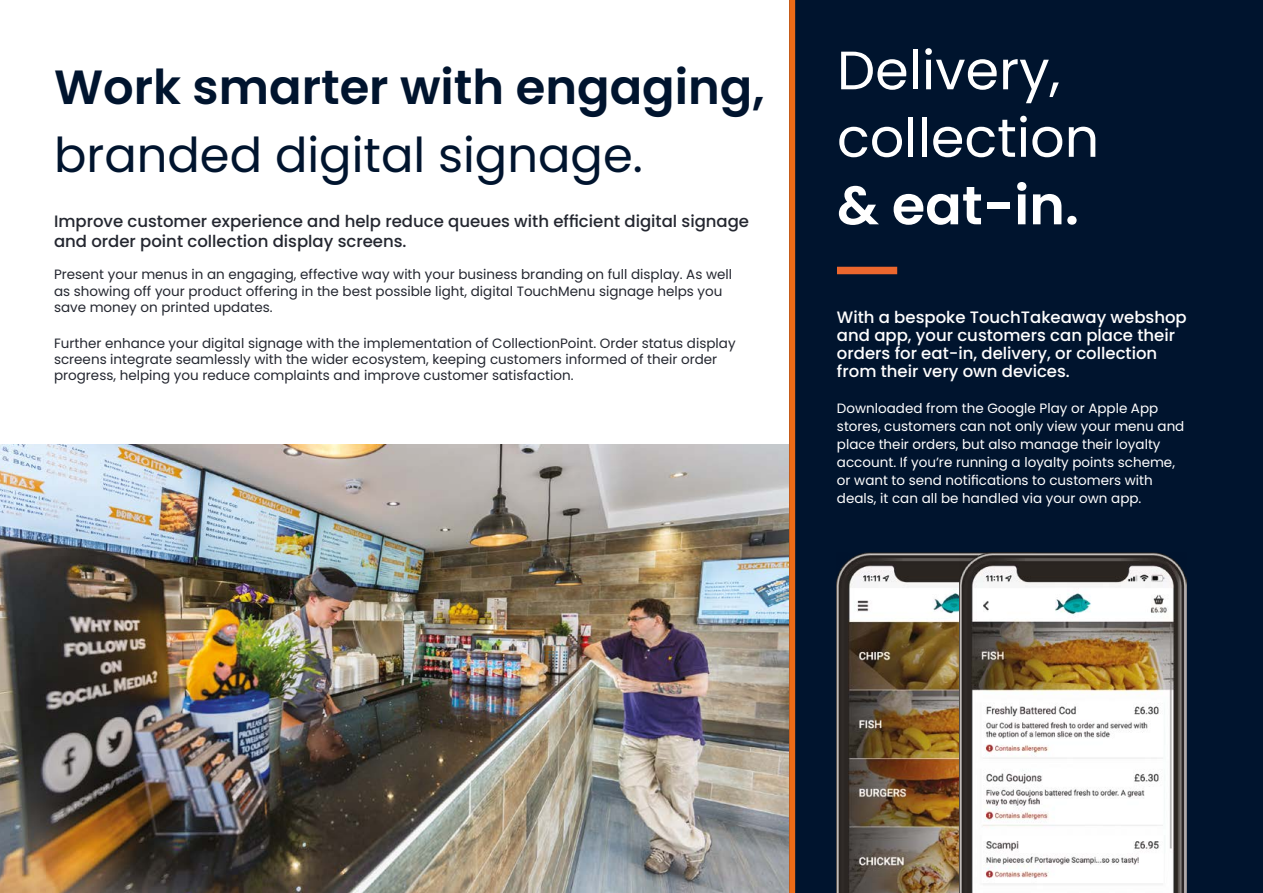
<style>
.page{position:relative;width:1263px;height:893px;background:#fff}
.page>*{position:absolute;margin:0;border:0;box-sizing:border-box;transform-origin:0 0}
.t1{font:54px/67.5px "Poppins";color:#fff}
.t2{font:600 54px "Poppins";color:#fff}
.t3{font:600 48px "Poppins";color:#00142e}
.t4{font:48px "Poppins";color:#00142e}
.t5{font:500 16.5px/18px "Poppins";color:#fff}
.t6{font:500 16.5px/19.8px "Poppins";color:#242730}
.t7{font:13.5px/16.2px "Poppins";color:#242730}
.t8{font:13.5px/18px "Poppins";color:#fff}
</style>
<div class="page">
<img style="left:0;top:444px;width:788px;height:449px">
<div style="left:789px;top:0;width:474px;height:893px;background:#00142e"></div>
<div style="left:789px;top:0;width:6px;height:893px;background:#ed6b17"></div>
<div style="left:837px;top:267px;width:60px;height:7px;background:#ec672e"></div>
<img style="left:837px;top:553px;width:122px;height:340px">
<img style="left:959px;top:553px;width:227px;height:340px">
<h2 class="t3" style="left:54px;top:59px;width:712px">Work smarter with engaging,</h2>
<h2 class="t4" style="left:54px;top:127px;width:590px">branded digital signage.</h2>
<p class="t6" style="left:54px;top:212px;width:697px">Improve customer experience and help reduce queues with efficient digital signage and order point collection display screens.</p>
<p class="t7" style="left:54px;top:267px;width:680px">Present your menus in an engaging, effective way with your business branding on full display. As well as showing off your product offering in the best possible light, digital TouchMenu signage helps you save money on printed updates.</p>
<p class="t7" style="left:54px;top:335px;width:683px">Further enhance your digital signage with the implementation of CollectionPoint. Order status display screens integrate seamlessly with the wider ecosystem, keeping customers informed of their order progress, helping you reduce complaints and improve customer satisfaction.</p>
<h1 class="t1" style="left:837px;top:37px;width:264px">Delivery, collection</h1>
<h1 class="t2" style="left:837px;top:174px;width:243px">&amp; eat-in.</h1>
<p class="t5" style="left:837px;top:309px;width:351px">With a bespoke TouchTakeaway webshop and app, your customers can place their orders for eat-in, delivery, or collection from their very own devices.</p>
<p class="t8" style="left:837px;top:400px;width:349px">Downloaded from the Google Play or Apple App stores, customers can not only view your menu and place their orders, but also manage their loyalty account. If you’re running a loyalty points scheme, or want to send notifications to customers with deals, it can all be handled via your own app.</p>
</div>
